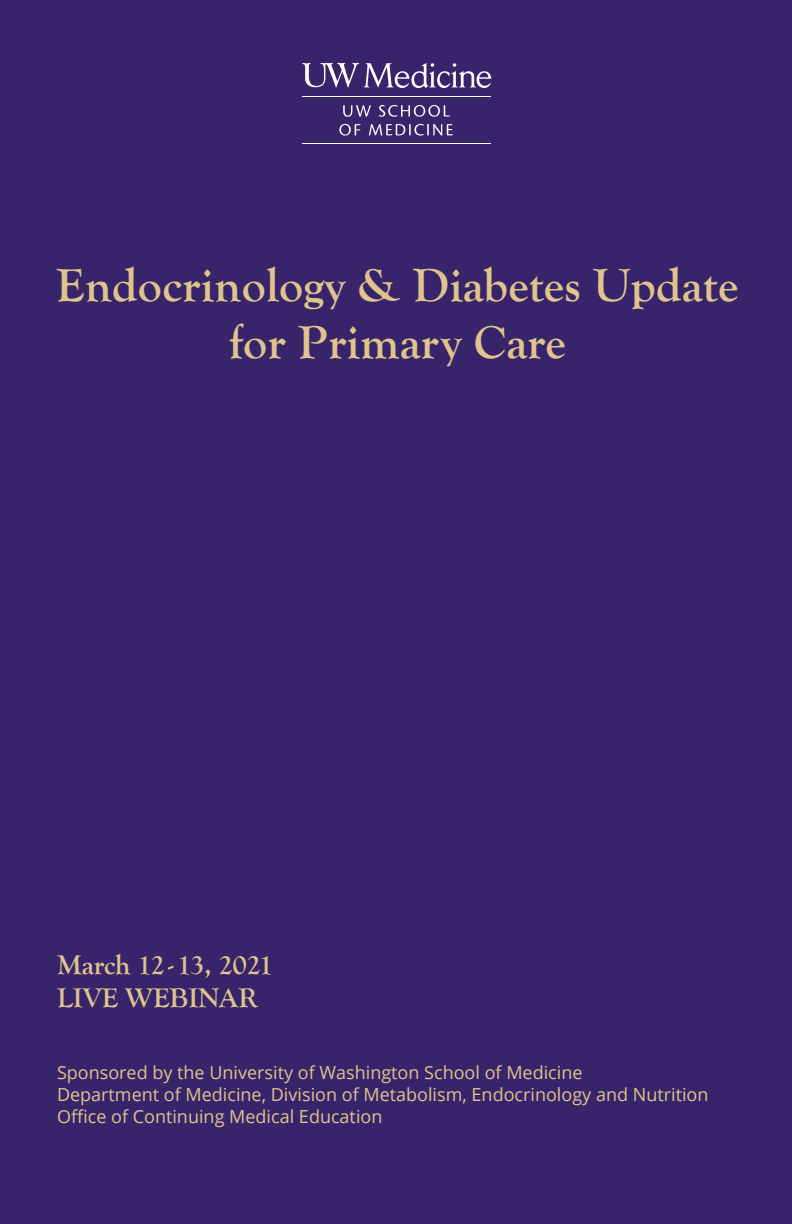
<style>
.page{position:relative;width:792px;height:1224px;background:#37246a}
.page>*{position:absolute;margin:0;border:0;box-sizing:border-box;transform-origin:0 0}
.t1{font:700 48px/57.6px "Goudy Old Style T";letter-spacing:.005em;color:#e1c48d;text-align:center}
.t2{font:700 28px/33.6px "Goudy Old Style T";color:#e1c48d}
.t3{font:18px/21.6px "Open Sans";color:#e1c48d}
</style>
<div class="page">
<hr style="left:303px;top:96px;width:188px;height:1px;background:#fff">
<hr style="left:303px;top:144px;width:188px;height:1px;background:#fff">
<svg style="left:302px;top:63px;width:189px;height:25px"></svg>
<svg style="left:343px;top:105px;width:28px;height:12px"></svg>
<svg style="left:379px;top:105px;width:71px;height:12px"></svg>
<svg style="left:339px;top:124px;width:22px;height:12px"></svg>
<svg style="left:369px;top:124px;width:84px;height:12px"></svg>
<h1 class="t1" style="left:56px;top:257px;width:684px">Endocrinology &amp; Diabetes Update for Primary Care</h1>
<h2 class="t2" style="left:57px;top:948px;width:217px">March 12- 13, 2021<br>LIVE WEBINAR</h2>
<p class="t3" style="left:57px;top:1062px;width:653px">Sponsored by the University of Washington School of Medicine<br>Department of Medicine, Division of Metabolism, Endocrinology and Nutrition<br>Office of Continuing Medical Education</p>
</div>
